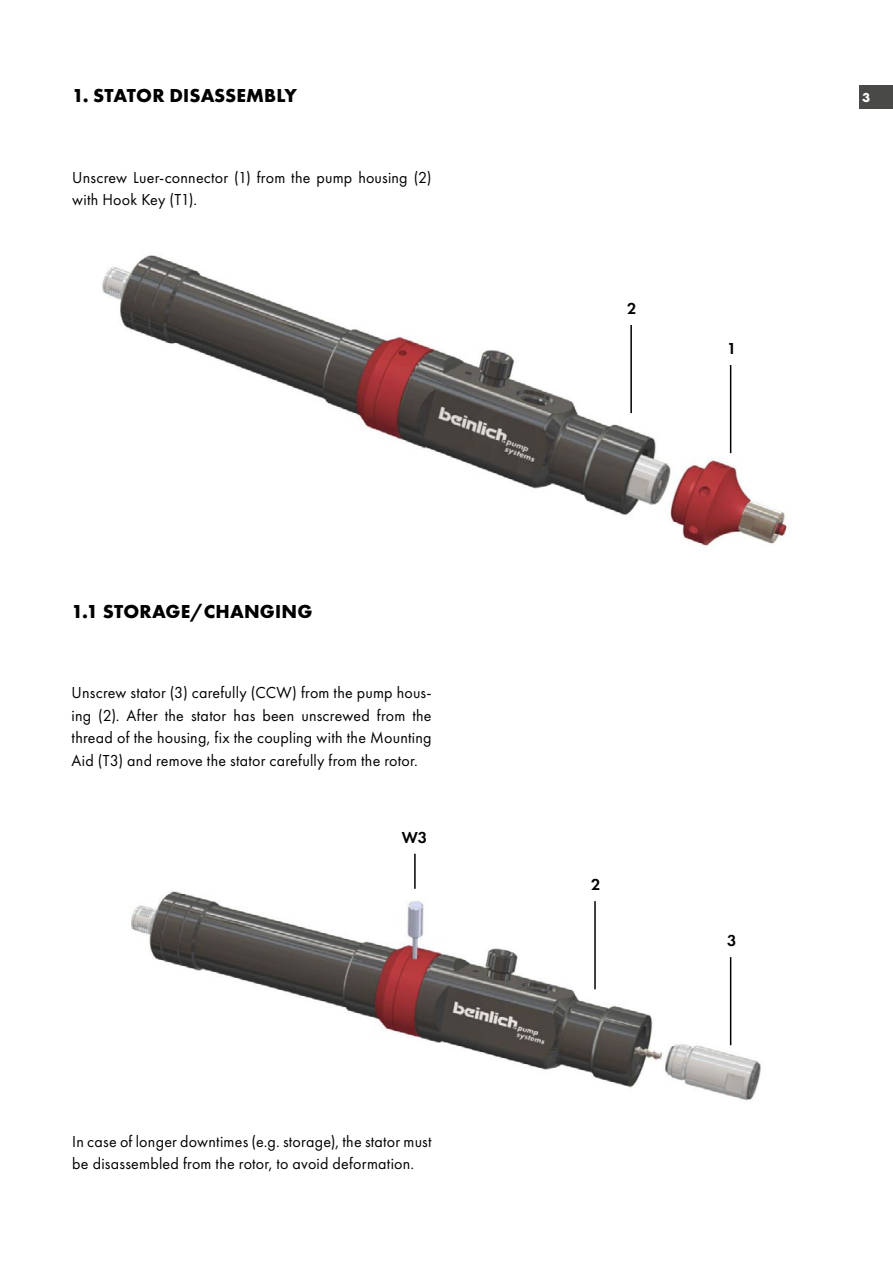
<style>
.page{position:relative;width:893px;height:1263px;background:#fff}
.page>*{position:absolute;margin:0;border:0;box-sizing:border-box;transform-origin:0 0}
.t1{font:700 19.5px "Futura PT";letter-spacing:.01em;color:#000}
.t2{font:16.5px/22.5px "Futura PT";letter-spacing:.015em;color:#000}
.t3{font:600 16.5px "Futura PT";color:#000}
.t4{font:700 13.5px "Futura PT";color:#fff}
</style>
<div class="page">
<div style="left:859px;top:85px;width:34px;height:24px;background:#494948"></div>
<img style="left:102px;top:255px;width:685px;height:291px">
<hr style="left:630px;top:325px;width:2px;height:88px;background:#000">
<hr style="left:730px;top:365px;width:1px;height:88px;background:#000">
<img style="left:131px;top:891px;width:630px;height:210px">
<hr style="left:594px;top:901px;width:2px;height:88px;background:#000">
<hr style="left:414px;top:854px;width:2px;height:35px;background:#000">
<hr style="left:730px;top:957px;width:1px;height:88px;background:#000">
<p class="t1" style="left:72px;top:83px;width:226px">1. STATOR DISASSEMBLY</p>
<p class="t2" style="left:72px;top:166px;width:361px">Unscrew Luer-connector (1) from the pump housing (2) with Hook Key (T1).</p>
<p class="t1" style="left:72px;top:599px;width:242px">1.1 STORAGE/CHANGING</p>
<p class="t2" style="left:72px;top:681px;width:362px;text-align:justify">Unscrew stator (3) carefully (CCW) from the pump hous&shy;ing (2). After the stator has been unscrewed from the thread of the housing, fix the coupling with the Mounting Aid (T3) and remove the stator carefully from the rotor.</p>
<p class="t3" style="left:402px;top:827px;width:27px">W3</p>
<p class="t2" style="left:72px;top:1130px;width:361px">In case of longer downtimes (e.g. storage), the stator must be disassembled from the rotor, to avoid deformation.</p>
<p class="t3" style="left:627px;top:298px;width:11px">2</p>
<p class="t3" style="left:727px;top:338px;width:11px">1</p>
<p class="t4" style="left:862px;top:89px;width:10px">3</p>
<p class="t3" style="left:591px;top:874px;width:11px">2</p>
<p class="t3" style="left:727px;top:930px;width:11px">3</p>
</div>
